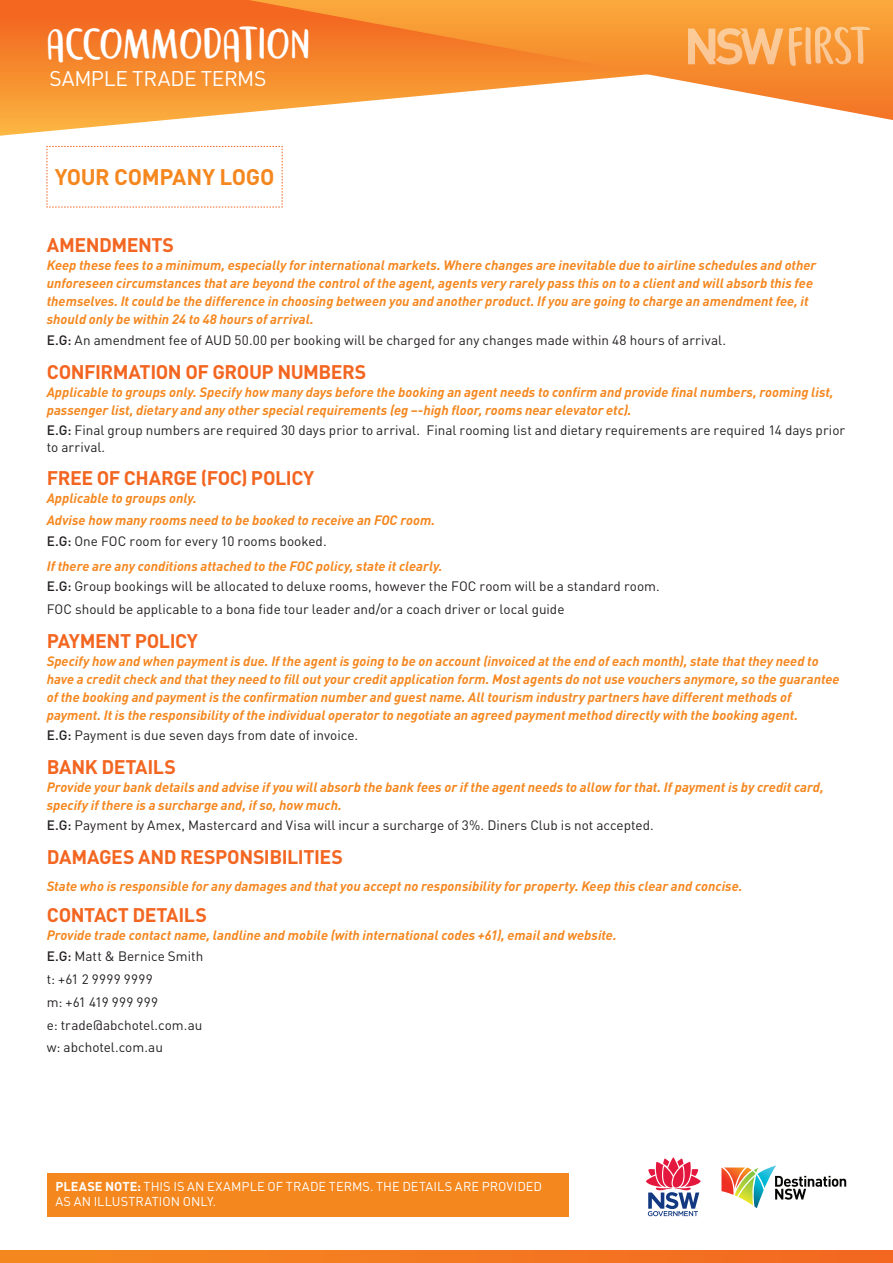
<style>
.page{position:relative;width:893px;height:1263px;background:#fff}
.page>*{position:absolute;margin:0;border:0;box-sizing:border-box;transform-origin:0 0}
.Heading_White_-_din{font:37.5px "Semringah";letter-spacing:.03em;color:#fff}
.Heading_White_-_din-2{font:700 22.35px "DINOT";letter-spacing:-.015em;color:#f5871f}
.Heading_White_-_din-3{font:21px "DINOT";letter-spacing:-.015em;color:#fff}
.big_dark_orange_head{font:700 19.5px "DINOT";letter-spacing:-.025em;color:#f36621}
.Body_Copy_Black{font:italic 700 13.5px/18px "DINOT";color:#f5871f}
.Body_with_11_spacing{font:13.5px/16.5px "DINOT";color:#231f20}
.Body_with_11_spacing-2{font:12.75px/15px "DINOT";letter-spacing:.005em;color:#fff}
.s1{font-weight:500}
.s2{font-weight:700}
</style>
<div class="page">
<svg style="left:0;top:1250px;width:893px;height:13px;background:#f47820"></svg>
<svg style="left:646px;top:1157px;width:55px;height:59px"></svg>
<svg style="left:721px;top:1165px;width:125px;height:43px"></svg>
<svg style="left:47px;top:146px;width:236px;height:62px"></svg>
<svg style="left:0;top:0;width:249px;height:136px;background:#f6903f"></svg>
<svg style="left:249px;top:0;width:644px;height:120px"></svg>
<svg style="left:789px;top:27px;width:81px;height:39px;background:#f8a859"></svg>
<svg style="left:688px;top:28px;width:95px;height:37px;background:#f8b169"></svg>
<div style="left:47px;top:1173px;width:521px;height:43px;background:#f5871f"></div>
<p class="Heading_White_-_din" style="left:47px;top:25px;width:264px">ACCOMMODATION</p>
<p class="Heading_White_-_din-3" style="left:49px;top:66px;width:218px">SAMPLE TRADE TERMS</p>
<p class="Heading_White_-_din-2" style="left:55px;top:163px;width:221px">YOUR COMPANY LOGO</p>
<p class="big_dark_orange_head" style="left:47px;top:233px;width:129px">AMENDMENTS</p>
<p class="Body_Copy_Black" style="left:47px;top:256px;width:771px">Keep these fees to a minimum, especially for international markets. Where changes are inevitable due to airline schedules and other unforeseen circumstances that are beyond the control of the agent, agents very rarely pass this on to a client and will absorb this fee themselves. It could be the difference in choosing between you and another product. If you are going to charge an amendment fee, it should only be within 24 to 48 hours of arrival.</p>
<p class="Body_with_11_spacing" style="left:47px;top:332px;width:681px"><span class="s1">E.G:</span> An amendment fee of AUD 50.00 per booking will be charged for any changes made within 48 hours of arrival.</p>
<p class="big_dark_orange_head" style="left:47px;top:359px;width:321px">CONFIRMATION OF GROUP NUMBERS</p>
<p class="Body_Copy_Black" style="left:47px;top:382px;width:788px">Applicable to groups only. Specify how many days before the booking an agent needs to confirm and provide final numbers, rooming list, passenger list, dietary and any other special requirements (eg –-high floor, rooms near elevator etc).</p>
<p class="Body_with_11_spacing" style="left:47px;top:422px;width:800px"><span class="s1">E.G:</span> Final group numbers are required 30 days prior to arrival. Final rooming list and dietary requirements are required 14 days prior to arrival.</p>
<p class="big_dark_orange_head" style="left:47px;top:465px;width:269px">FREE OF CHARGE (FOC) POLICY</p>
<p class="Body_Copy_Black" style="left:47px;top:489px;width:151px">Applicable to groups only.</p>
<p class="Body_Copy_Black" style="left:47px;top:511px;width:390px">Advise how many rooms need to be booked to receive an FOC room.</p>
<p class="Body_with_11_spacing" style="left:47px;top:533px;width:281px"><span class="s1">E.G:</span> One FOC room for every 10 rooms booked.</p>
<p class="Body_Copy_Black" style="left:47px;top:556px;width:397px">If there are any conditions attached to the FOC policy, state it clearly.</p>
<p class="Body_with_11_spacing" style="left:47px;top:578px;width:615px"><span class="s1">E.G:</span> Group bookings will be allocated to deluxe rooms, however the FOC room will be a standard room.</p>
<p class="Body_with_11_spacing" style="left:47px;top:601px;width:519px">FOC should be applicable to a bona fide tour leader and/or a coach driver or local guide</p>
<p class="big_dark_orange_head" style="left:47px;top:628px;width:153px">PAYMENT POLICY</p>
<p class="Body_Copy_Black" style="left:47px;top:651px;width:794px">Specify how and when payment is due. If the agent is going to be on account (invoiced at the end of each month), state that they need to have a credit check and that they need to fill out your credit application form. Most agents do not use vouchers anymore, so the guarantee of the booking and payment is the confirmation number and guest name. All tourism industry partners have different methods of payment. It is the responsibility of the individual operator to negotiate an agreed payment method directly with the booking agent.</p>
<p class="Body_with_11_spacing" style="left:47px;top:727px;width:313px"><span class="s1">E.G:</span> Payment is due seven days from date of invoice.</p>
<p class="big_dark_orange_head" style="left:47px;top:754px;width:131px">BANK DETAILS</p>
<p class="Body_Copy_Black" style="left:47px;top:777px;width:779px">Provide your bank details and advise if you will absorb the bank fees or if the agent needs to allow for that. If payment is by credit card, specify if there is a surcharge and, if so, how much.</p>
<p class="Body_with_11_spacing" style="left:47px;top:817px;width:608px"><span class="s1">E.G:</span> Payment by Amex, Mastercard and Visa will incur a surcharge of 3%. Diners Club is not accepted.</p>
<p class="big_dark_orange_head" style="left:47px;top:844px;width:298px">DAMAGES AND RESPONSIBILITIES</p>
<p class="Body_Copy_Black" style="left:47px;top:877px;width:697px">State who is responsible for any damages and that you accept no responsibility for property. Keep this clear and concise.</p>
<p class="big_dark_orange_head" style="left:47px;top:902px;width:162px">CONTACT DETAILS</p>
<p class="Body_Copy_Black" style="left:47px;top:926px;width:571px">Provide trade contact name, landline and mobile (with international codes +61), email and website.</p>
<p class="Body_with_11_spacing" style="left:47px;top:947px;width:158px"><span class="s1">E.G:</span> Matt &amp; Bernice Smith</p>
<p class="Body_with_11_spacing" style="left:47px;top:970px;width:108px">t: +61 2 9999 9999</p>
<p class="Body_with_11_spacing" style="left:47px;top:993px;width:113px">m: +61 419 999 999</p>
<p class="Body_with_11_spacing" style="left:47px;top:1016px;width:157px">e: trade@abchotel.com.au</p>
<p class="Body_with_11_spacing" style="left:47px;top:1039px;width:118px">w: abchotel.com.au</p>
<p class="Body_with_11_spacing-2" style="left:55px;top:1179px;width:488px"><span class="s2">PLEASE NOTE:</span> THIS IS AN EXAMPLE OF TRADE TERMS. THE DETAILS ARE PROVIDED<br>AS AN ILLUSTRATION ONLY.</p>
</div>
